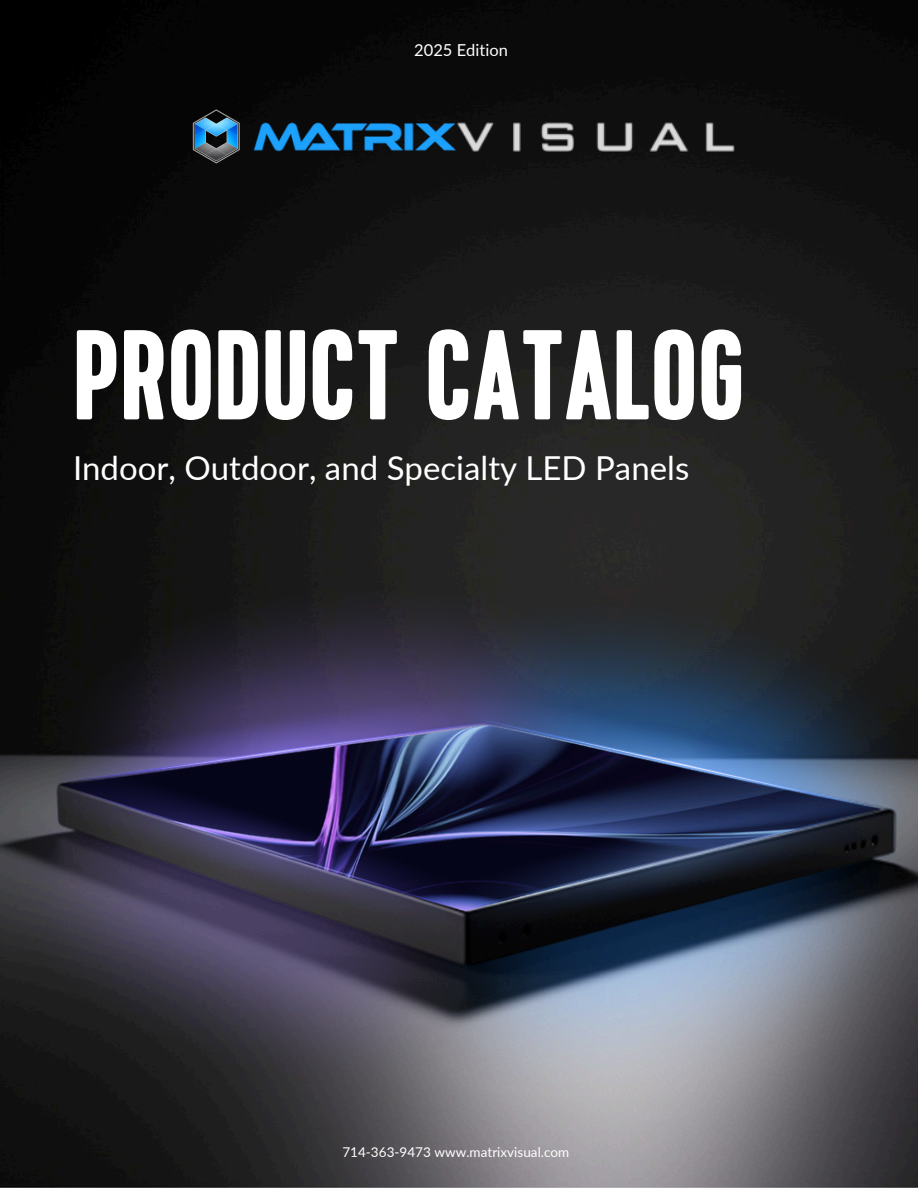
<style>
.page{position:relative;width:918px;height:1188px;background:#fff}
.page>*{position:absolute;margin:0;border:0;box-sizing:border-box;transform-origin:0 0}
.t1{font:700 127.5px "Kapra";color:#fff}
.t2{font:33px "Lato";color:#fff}
.t3{font:16.5px "Lato";color:#fff}
.t4{font:13.5px "Lato";color:#fff}
</style>
<div class="page">
<img style="left:0;top:0;width:918px;height:1188px">
<img style="left:0;top:674px;width:559px;height:495px">
<img style="left:348px;top:979px;width:570px;height:189px">
<img style="left:360px;top:531px;width:558px;height:176px">
<img style="left:652px;top:674px;width:265px;height:33px">
<img style="left:19px;top:534px;width:633px;height:173px">
<img style="left:0;top:707px;width:918px;height:272px">
<img style="left:23px;top:739px;width:481px;height:221px">
<img style="left:443px;top:763px;width:466px;height:190px">
<img style="left:257px;top:118px;width:208px;height:35px">
<img style="left:177px;top:107px;width:80px;height:57px">
<img style="left:408px;top:122px;width:333px;height:31px">
<p class="t3" style="left:414px;top:40px;width:95px">2025 Edition</p>
<p class="t1" style="left:73px;top:324px;width:673px">PRODUCT CATALOG</p>
<p class="t2" style="left:73px;top:448px;width:618px">Indoor, Outdoor, and Specialty LED Panels</p>
<h1 class="t4" style="left:342px;top:1144px;width:229px">714-363-9473 www.matrixvisual.com</h1>
</div>
